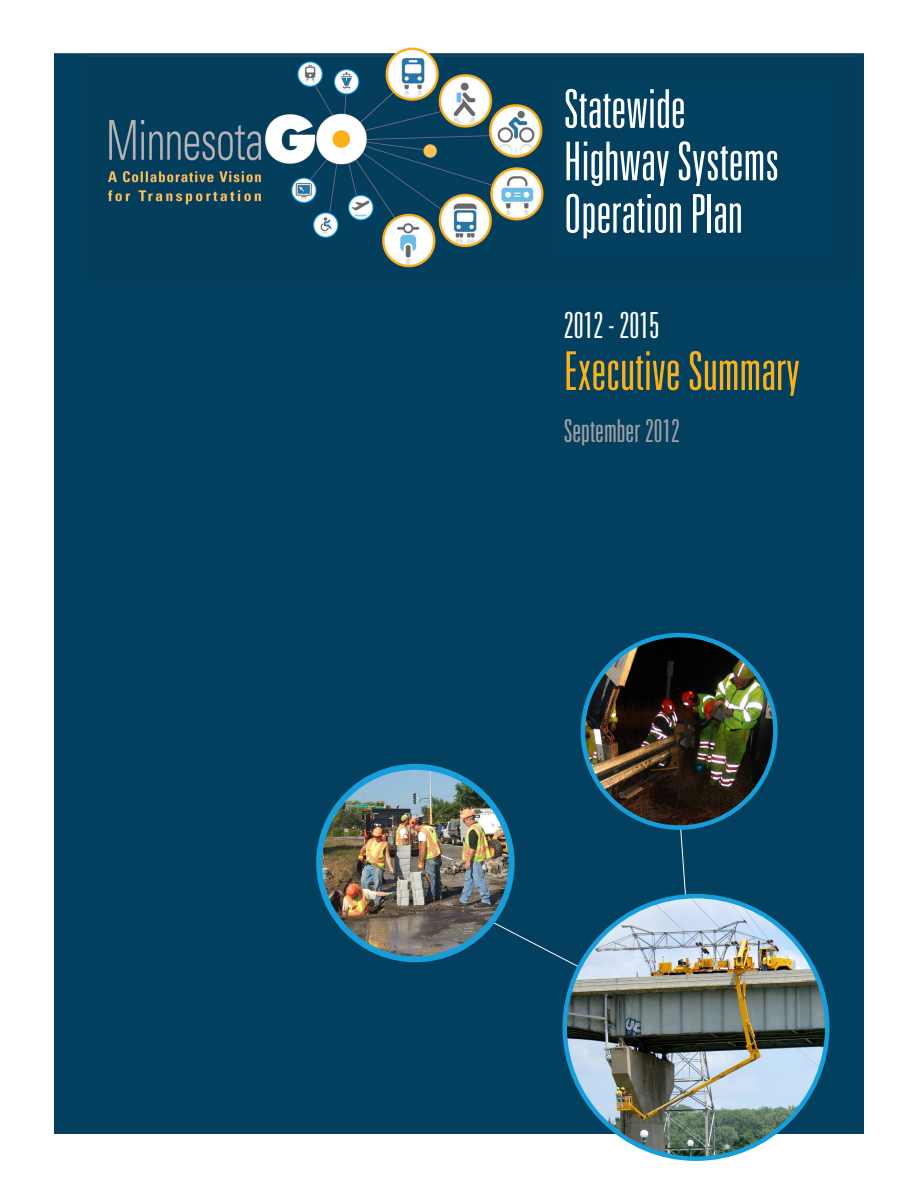
<style>
.page{position:relative;width:918px;height:1188px;background:#fff}
.page>*{position:absolute;margin:0;border:0;box-sizing:border-box;transform-origin:0 0}
.t1{font:300 ultra-condensed 53.55px "Univers";color:#fff}
.t2{font:300 ultra-condensed 53.55px "Univers";color:#fbb017}
.t3{font:300 ultra-condensed 36px "Univers";color:#fff}
.t4{font:300 ultra-condensed 31.5px "Univers";color:#a0a1a5}
</style>
<div class="page">
<div style="left:54px;top:47px;width:810px;height:1087px;background:#033f5e"></div>
<div style="left:489px;top:799px;width:207px;height:229px;background:#033f5e"></div>
<img style="left:565px;top:896px;width:262px;height:263px;border-radius:130px">
<img style="left:319px;top:767px;width:193px;height:192px;border-radius:96px">
<div style="left:316px;top:764px;width:199px;height:198px;border:6px solid #159eda;border-radius:50%"></div>
<img style="left:583px;top:637px;width:192px;height:191px">
<div style="left:581px;top:633px;width:197px;height:197px;border:4px solid #159eda;border-radius:50%"></div>
<p class="t1" style="left:564px;top:81px;width:123px">Statewide</p>
<p class="t1" style="left:564px;top:133px;width:217px">Highway Systems</p>
<p class="t1" style="left:564px;top:186px;width:181px">Operation Plan</p>
<p class="t3" style="left:564px;top:306px;width:97px">2012 - 2015</p>
<p class="t2" style="left:564px;top:343px;width:238px">Executive Summary</p>
<p class="t4" style="left:564px;top:415px;width:118px">September 2012</p>
</div>
